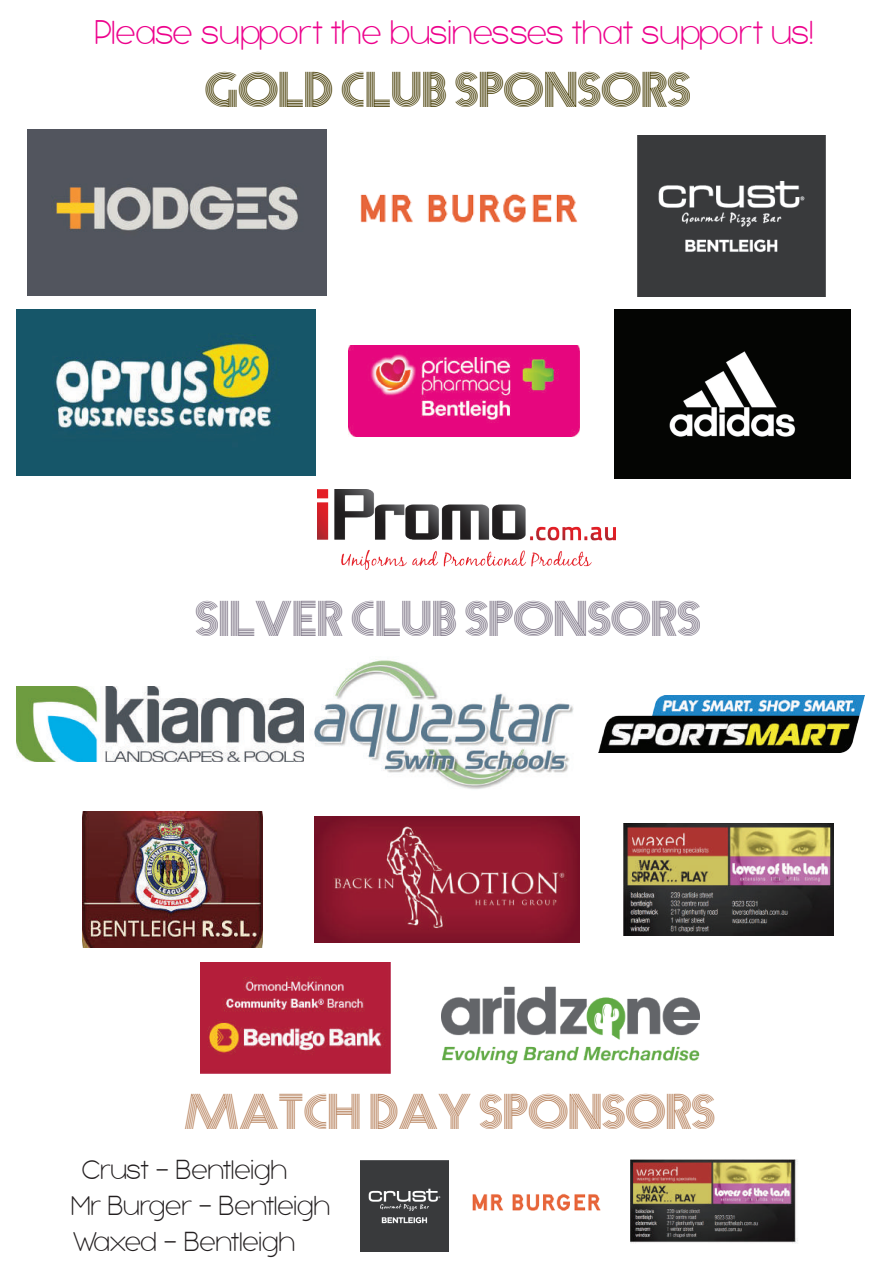
<style>
.page{position:relative;width:893px;height:1263px;background:#fff}
.page>*{position:absolute;margin:0;border:0;box-sizing:border-box;transform-origin:0 0}
.t1{font:45px "Prisma";color:#7c7485;scale:1.07 1}
.t2{font:45px "Prisma";color:#443a00;scale:1.07 1}
.t3{font:45px "Prisma";color:#b6805a;scale:1.07 1}
.t4{font:300 37.35px "bubbleboddylight";color:#ed028c}
.t5{font:300 30px/36px "bubbleboddylight";color:#231f20}
</style>
<div class="page">
<img style="left:17px;top:686px;width:287px;height:76px">
<img style="left:82px;top:811px;width:180px;height:136px">
<img style="left:360px;top:193px;width:218px;height:30px">
<img style="left:27px;top:130px;width:299px;height:166px">
<img style="left:638px;top:136px;width:188px;height:160px">
<img style="left:348px;top:345px;width:231px;height:91px">
<img style="left:598px;top:696px;width:267px;height:56px">
<img style="left:623px;top:823px;width:211px;height:112px">
<img style="left:17px;top:310px;width:299px;height:165px">
<img style="left:615px;top:309px;width:236px;height:170px">
<img style="left:317px;top:489px;width:299px;height:81px">
<img style="left:314px;top:660px;width:260px;height:129px">
<img style="left:315px;top:816px;width:264px;height:126px">
<img style="left:360px;top:1160px;width:89px;height:92px">
<img style="left:472px;top:1193px;width:129px;height:18px">
<img style="left:630px;top:1159px;width:168px;height:85px">
<img style="left:201px;top:962px;width:190px;height:112px">
<img style="left:441px;top:986px;width:258px;height:78px">
<p class="t4" style="left:95px;top:13px;width:720px">Please support the businesses that support us!</p>
<h1 class="t2" style="left:204px;top:56px;width:455px">GOLD CLUB SPONSORS</h1>
<h1 class="t1" style="left:194px;top:584px;width:474px">SILVER CLUB SPONSORS</h1>
<h1 class="t3" style="left:183px;top:1078px;width:498px">MATCH DAY SPONSORS</h1>
<p class="t5" style="left:71px;top:1151px;width:261px;text-indent:11px">Crust - Bentleigh<br>Mr Burger - Bentleigh<br>Waxed - Bentleigh</p>
</div>
